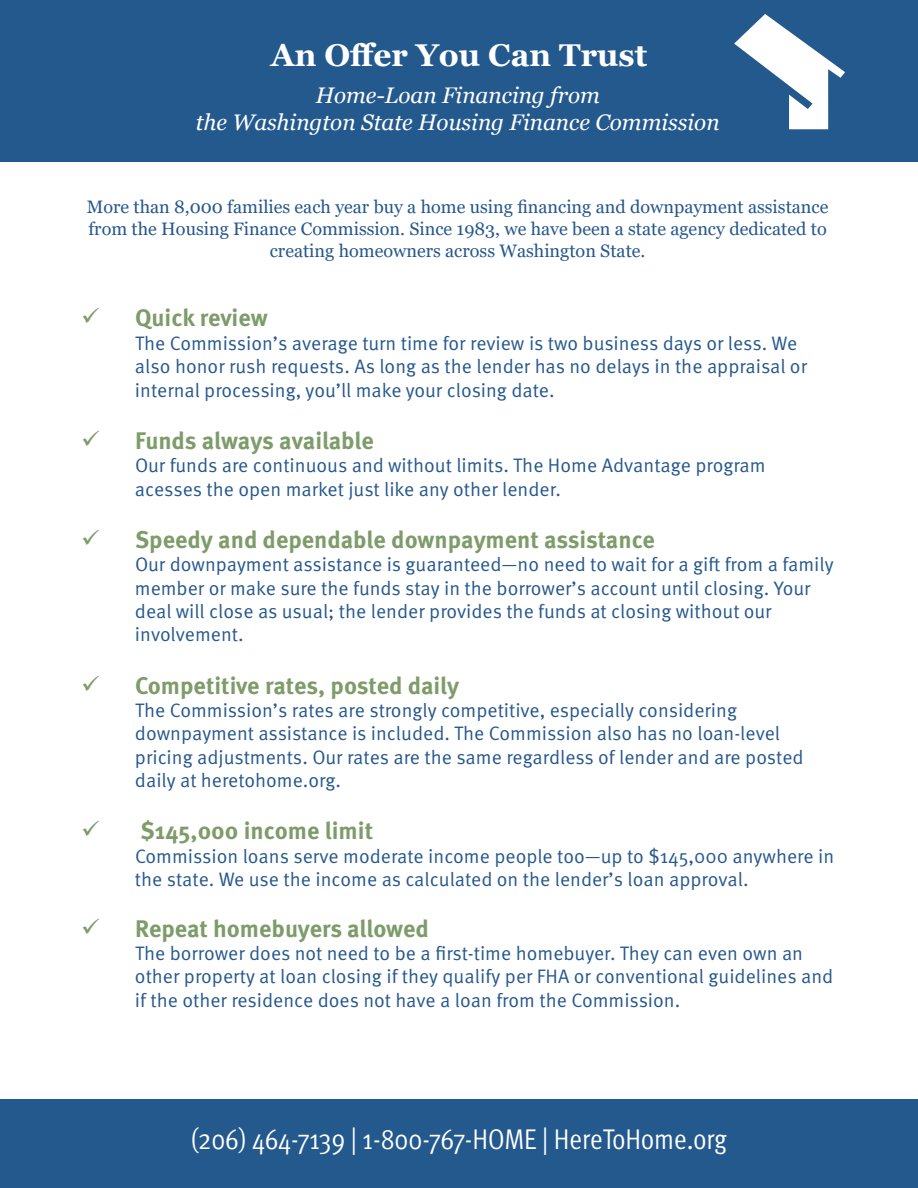
<style>
.page{position:relative;width:918px;height:1188px;background:#fff}
.page>*{position:absolute;margin:0;border:0;box-sizing:border-box;transform-origin:0 0}
.t1{font:700 31.5px "Georgia";color:#fff}
.t2{font:28.5px "Meta Pro Cond Norm";color:#fff}
.t3{font:700 24px "Meta Pro";color:#7e9c6a}
.t4{font:700 24px "Meta Pro";color:#7c9c6a}
.t5{font:italic 22.5px "Georgia";color:#fff}
.t6{font:19.5px/23.4px "Meta Pro Norm";color:#26588d}
.t7{font:18px/21.6px "Georgia";color:#26588d;text-align:center}
</style>
<div class="page">
<div style="left:0;top:0;width:918px;height:161px;background:#24598e"></div>
<div style="left:0;top:1100px;width:918px;height:88px;background:#24598e"></div>
<svg style="left:734px;top:14px;width:111px;height:115px"></svg>
<p class="t1" style="left:271px;top:35px;width:378px">An Offer You Can Trust</p>
<p class="t5" style="left:316px;top:81px;width:286px">Home-Loan Financing from</p>
<p class="t5" style="left:196px;top:108px;width:525px">the Washington State Housing Finance Commission</p>
<p class="t7" style="left:87px;top:197px;width:743px">More than 8,000 families each year buy a home using financing and downpayment assistance from the Housing Finance Commission. Since 1983, we have been a state agency dedicated to creating homeowners across Washington State.</p>
<p class="t3" style="left:81px;top:299px;width:188px">✓ Quick review</p>
<p class="t6" style="left:135px;top:330px;width:674px">The Commission’s average turn time for review is two business days or less. We also honor rush requests. As long as the lender has no delays in the appraisal or internal processing, you’ll make your closing date.</p>
<p class="t3" style="left:81px;top:422px;width:294px">✓ Funds always available</p>
<p class="t6" style="left:135px;top:452px;width:632px">Our funds are continuous and without limits. The Home Advantage program</p>
<p class="t6" style="left:135px;top:476px;width:428px">acesses the open market just like any other lender.</p>
<p class="t3" style="left:81px;top:521px;width:575px">✓ Speedy and dependable downpayment assistance</p>
<p class="t6" style="left:135px;top:551px;width:700px">Our downpayment assistance is guaranteed—no need to wait for a gift from a family member or make sure the funds stay in the borrower’s account until closing. Your deal will close as usual; the lender provides the funds at closing without our</p>
<p class="t6" style="left:135px;top:622px;width:110px">involvement.</p>
<p class="t3" style="left:81px;top:666px;width:380px">✓ Competitive rates, posted daily</p>
<p class="t6" style="left:135px;top:697px;width:604px">The Commission’s rates are strongly competitive, especially considering</p>
<p class="t6" style="left:135px;top:721px;width:647px">downpayment assistance is included. The Commission also has no loan-level</p>
<p class="t6" style="left:135px;top:744px;width:670px">pricing adjustments. Our rates are the same regardless of lender and are posted daily at heretohome.org.</p>
<p class="t3" style="left:81px;top:812px;width:294px">✓ $145,000 income limit</p>
<p class="t6" style="left:135px;top:843px;width:701px">Commission loans serve moderate income people too—up to $145,000 anywhere in the state. We use the income as calculated on the lender’s loan approval.</p>
<p class="t4" style="left:81px;top:909px;width:349px">✓ Repeat homebuyers allowed</p>
<p class="t6" style="left:135px;top:940px;width:700px">The borrower does not need to be a first-time homebuyer. They can even own an other property at loan closing if they qualify per FHA or conventional guidelines and if the other residence does not have a loan from the Commission.</p>
<p class="t2" style="left:191px;top:1118px;width:537px">(206) 464-7139 | 1-800-767-HOME | HereToHome.org</p>
</div>
